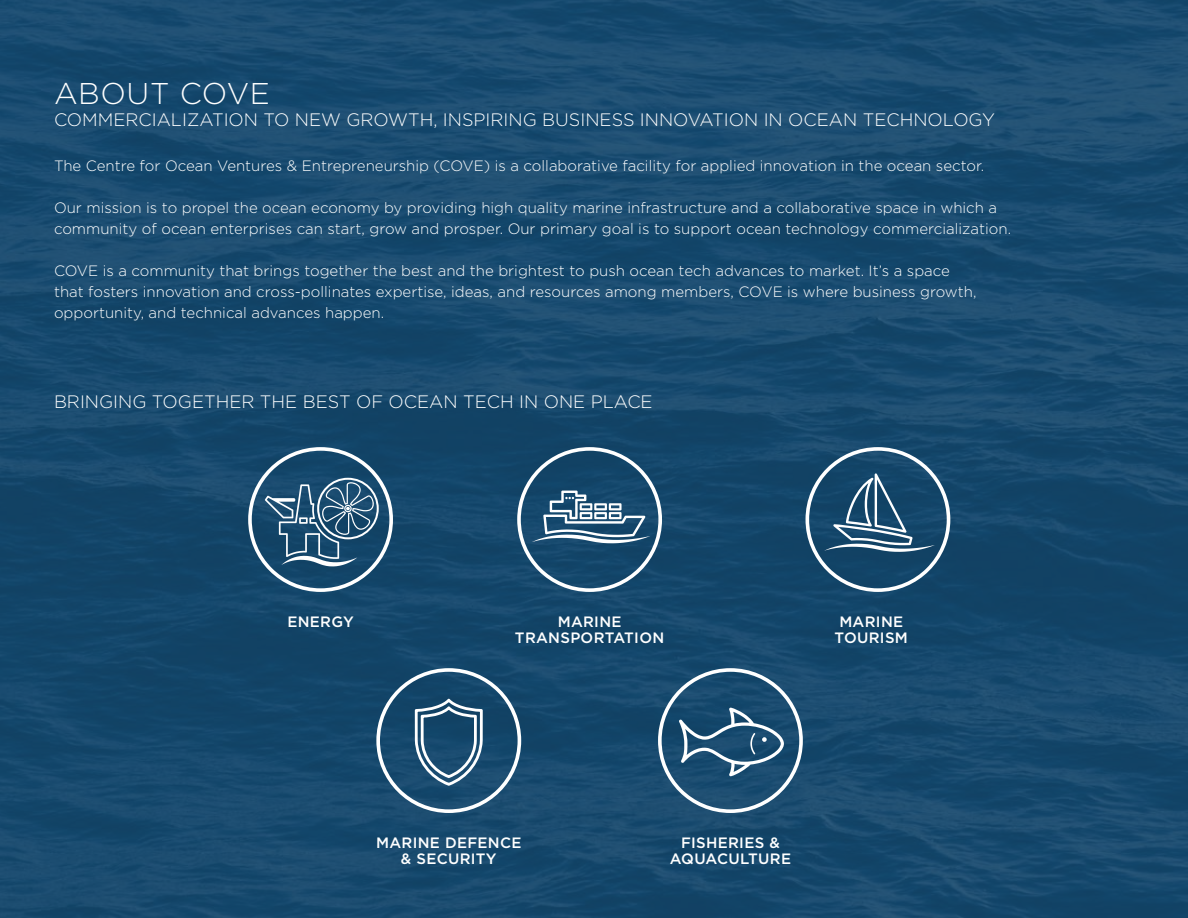
<style>
.page{position:relative;width:1188px;height:918px;background:#14486e}
.page>*{position:absolute;margin:0;border:0;box-sizing:border-box;transform-origin:0 0}
.t1{font:300 30px "Gotham";letter-spacing:.02em;color:#fff}
.t2{font:300 18px "Gotham";color:#fff}
.t3{font:300 15px/21px "Gotham";color:#fff}
.t4{font:500 15px/16px "Gotham";letter-spacing:.02em;color:#fff;text-align:center}
</style>
<div class="page">
<svg style="left:248px;top:447px;width:145px;height:145px"></svg>
<svg style="left:517px;top:447px;width:145px;height:145px"></svg>
<svg style="left:806px;top:447px;width:144px;height:145px"></svg>
<svg style="left:376px;top:668px;width:145px;height:145px"></svg>
<svg style="left:658px;top:668px;width:145px;height:145px"></svg>
<h1 class="t1" style="left:54px;top:77px;width:217px">ABOUT COVE</h1>
<p class="t2" style="left:54px;top:110px;width:943px">COMMERCIALIZATION TO NEW GROWTH, INSPIRING BUSINESS INNOVATION IN OCEAN TECHNOLOGY</p>
<p class="t3" style="left:54px;top:155px;width:932px">The Centre for Ocean Ventures &amp; Entrepreneurship (COVE) is a collaborative facility for applied innovation in the ocean sector.</p>
<p class="t3" style="left:54px;top:197px;width:959px">Our mission is to propel the ocean economy by providing high quality marine infrastructure and a collaborative space in which a community of ocean enterprises can start, grow and prosper. Our primary goal is to support ocean technology commercialization.</p>
<p class="t3" style="left:54px;top:260px;width:924px">COVE is a community that brings together the best and the brightest to push ocean tech advances to market. It’s a space that fosters innovation and cross-pollinates expertise, ideas, and resources among members, COVE is where business growth, opportunity, and technical advances happen.</p>
<p class="t2" style="left:54px;top:392px;width:600px">BRINGING TOGETHER THE BEST OF OCEAN TECH IN ONE PLACE</p>
<p class="t4" style="left:287px;top:613px;width:68px">ENERGY</p>
<p class="t4" style="left:515px;top:613px;width:151px">MARINE<br>TRANSPORTATION</p>
<p class="t4" style="left:835px;top:613px;width:75px">MARINE<br>TOURISM</p>
<p class="t4" style="left:376px;top:834px;width:147px">MARINE DEFENCE &amp; SECURITY</p>
<p class="t4" style="left:670px;top:834px;width:123px">FISHERIES &amp;<br>AQUACULTURE</p>
</div>
